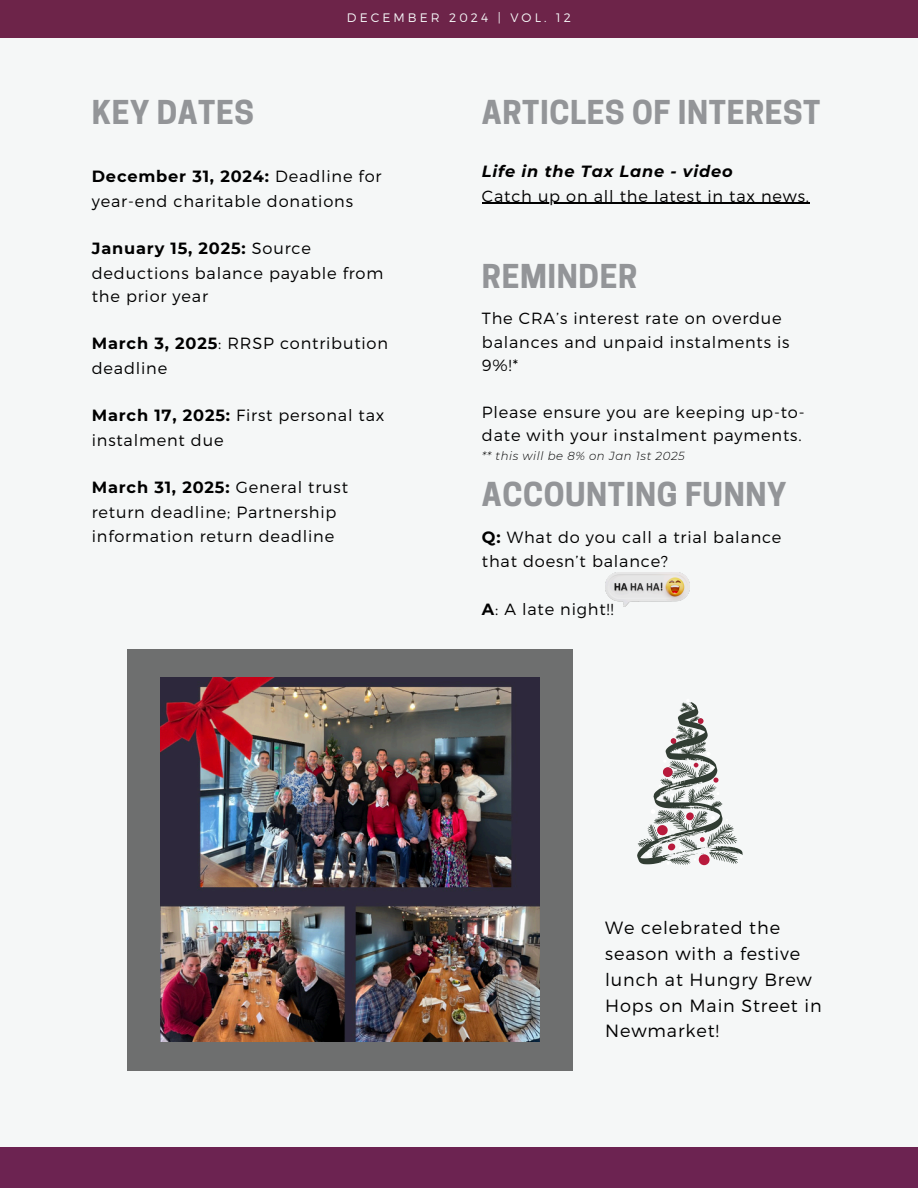
<style>
.page{position:relative;width:918px;height:1188px;background:#f5f7f7}
.page>*{position:absolute;margin:0;border:0;box-sizing:border-box;transform-origin:0 0}
.t1{font:700 30.9px "Cooper Hewitt";letter-spacing:.02em;color:#939598}
.t2{font:300 17.7px/25.8px "Montserrat";letter-spacing:.05em;color:#000}
.t3{font:300 16.2px/24.8px "Montserrat";letter-spacing:.05em;color:#000}
.t4{font:italic 700 16.2px "Montserrat";letter-spacing:.05em;color:#000}
.t5{font:300 12.3px "Montserrat";letter-spacing:.25em;color:#f5f7f7}
.t6{font:italic 300 11.7px "Montserrat";letter-spacing:.05em;color:#000}
.s1{font-weight:700}
</style>
<div class="page">
<div style="left:127px;top:649px;width:446px;height:421px;background:#6e6f6f"></div>
<img style="left:160px;top:677px;width:379px;height:365px">
<div style="left:0;top:0;width:918px;height:38px;background:#6d2449"></div>
<div style="left:0;top:1148px;width:918px;height:40px;background:#6c2351"></div>
<img style="left:605px;top:572px;width:85px;height:34px">
<svg style="left:637px;top:702px;width:106px;height:163px"></svg>
<hr style="left:482px;top:203px;width:328px;height:1px;background:#000">
<h2 class="t1" style="left:92px;top:101px;width:164px">KEY DATES</h2>
<h1 class="t5" style="left:347px;top:10px;width:225px">DECEMBER 2024 | VOL. 12</h1>
<p class="t1" style="left:482px;top:101px;width:340px">ARTICLES OF INTEREST</p>
<p class="t3" style="left:92px;top:163px;width:291px"><span class="s1">December 31, 2024:</span> Deadline for year-end charitable donations</p>
<h1 class="t3" style="left:92px;top:235px;width:293px;line-height:24.2px"><span class="s1">January 15, 2025:</span> Source deductions balance payable from the prior year</h1>
<h1 class="t3" style="left:92px;top:330px;width:298px"><span class="s1">March 3, 2025</span>: RRSP contribution deadline</h1>
<h2 class="t3" style="left:92px;top:402px;width:294px"><span class="s1">March 17, 2025:</span> First personal tax instalment due</h2>
<h2 class="t3" style="left:92px;top:475px;width:258px;line-height:24.2px"><span class="s1">March 31, 2025:</span> General trust return deadline; Partnership information return deadline</h2>
<h2 class="t4" style="left:482px;top:161px;width:252px">Life in the Tax Lane - video</h2>
<h2 class="t3" style="left:482px;top:183px;width:329px">Catch up on all the latest in tax news.</h2>
<h1 class="t1" style="left:482px;top:265px;width:157px">REMINDER</h1>
<h2 class="t3" style="left:482px;top:306px;width:309px;line-height:23.4px">The CRA’s interest rate on overdue balances and unpaid instalments is<br>9%!*</h2>
<h2 class="t3" style="left:482px;top:400px;width:324px;line-height:23.4px">Please ensure you are keeping up-to&shy;date with your instalment payments.</h2>
<h2 class="t6" style="left:482px;top:449px;width:204px">** this will be 8% on Jan 1st 2025</h2>
<h2 class="t1" style="left:482px;top:483px;width:306px">ACCOUNTING FUNNY</h2>
<h2 class="t3" style="left:482px;top:524px;width:301px"><span class="s1">Q:</span> What do you call a trial balance that doesn’t balance?</h2>
<h2 class="t3" style="left:482px;top:596px;width:133px"><span class="s1">A</span>: A late night!!</h2>
<p class="t2" style="left:605px;top:914px;width:218px">We celebrated the season with a festive lunch at Hungry Brew<br>Hops on Main Street in<br>Newmarket!</p>
</div>
